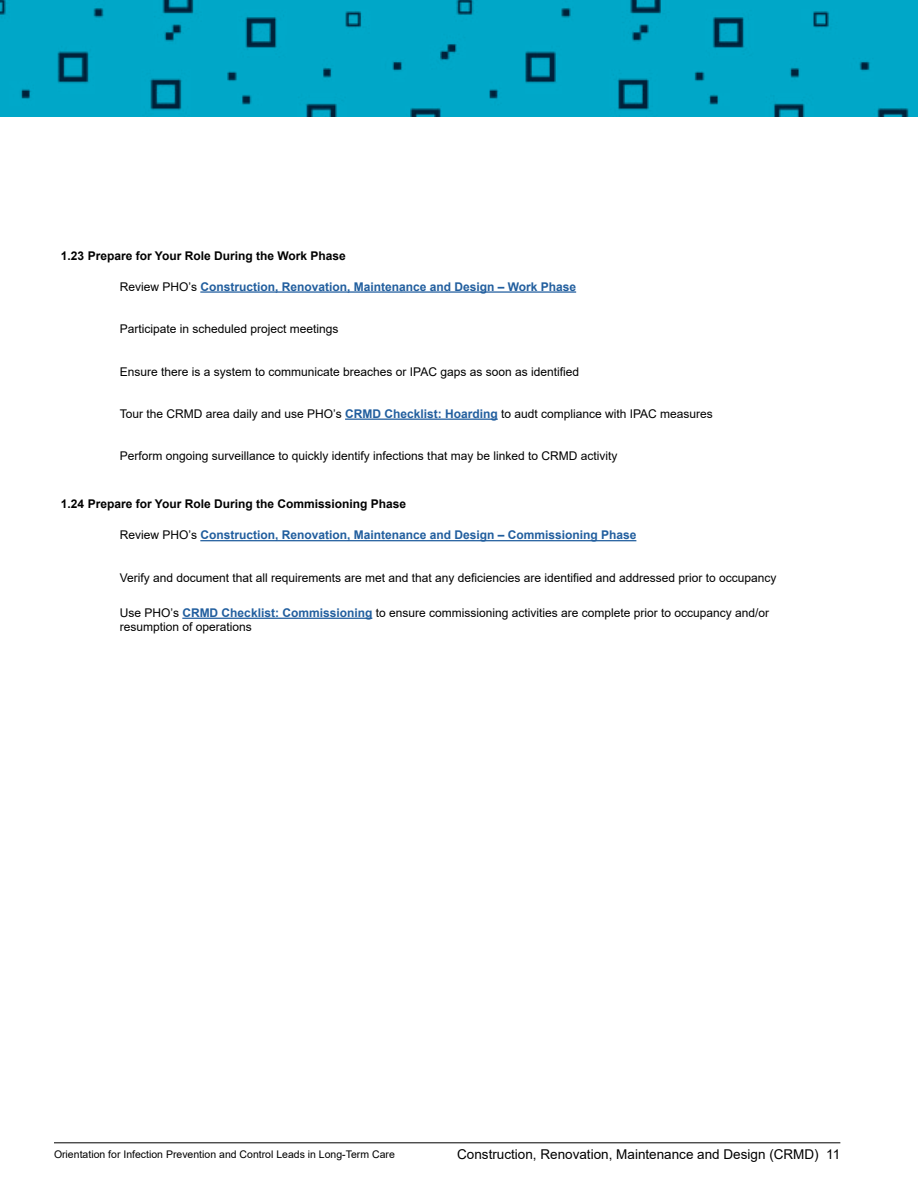
<style>
.page{position:relative;width:918px;height:1188px;background:#fff}
.page>*{position:absolute;margin:0;border:0;box-sizing:border-box;transform-origin:0 0}
.Footer_exclude{font:13.5px "Arial";color:#000}
.body{font:12px/14.4px "Arial";color:#000}
.body-2{font:700 12px "Arial";color:#215e9e}
.Number_list_2{font:700 12px "Arial";color:#000}
.t1{font:10.5px "Arial";color:#000}
.s1{font-weight:400;color:#000}
.s2{font-weight:700;color:#215e9e}
</style>
<div class="page">
<img style="left:0;top:0;width:918px;height:117px">
<hr style="left:54px;top:1143px;width:786px;height:1px;background:#000">
<hr style="left:200px;top:291px;width:376px;height:2px;background:#215e9e">
<hr style="left:345px;top:419px;width:153px;height:1px;background:#215e9e">
<hr style="left:200px;top:540px;width:436px;height:1px;background:#215e9e">
<hr style="left:182px;top:618px;width:190px;height:1px;background:#215e9e">
<h3 class="Number_list_2" style="left:61px;top:247px;width:287px">1.23 Prepare for Your Role During the Work Phase</h3>
<p class="body-2" style="left:120px;top:278px;width:458px"><span class="s1">Review PHO’s</span> Construction, Renovation, Maintenance and Design – Work Phase</p>
<p class="body" style="left:120px;top:322px;width:220px">Participate in scheduled project meetings</p>
<p class="body" style="left:120px;top:364px;width:461px">Ensure there is a system to communicate breaches or IPAC gaps as soon as identified</p>
<p class="body" style="left:120px;top:406px;width:595px">Tour the CRMD area daily and use PHO’s <span class="s2">CRMD Checklist: Hoarding</span> to audt compliance with IPAC measures</p>
<p class="body" style="left:120px;top:449px;width:499px">Perform ongoing surveillance to quickly identify infections that may be linked to CRMD activity</p>
<h3 class="Number_list_2" style="left:61px;top:496px;width:347px">1.24 Prepare for Your Role During the Commissioning Phase</h3>
<p class="body-2" style="left:120px;top:527px;width:518px"><span class="s1">Review PHO’s</span> Construction, Renovation, Maintenance and Design – Commissioning Phase</p>
<p class="body" style="left:120px;top:570px;width:658px">Verify and document that all requirements are met and that any deficiencies are identified and addressed prior to occupancy</p>
<p class="body" style="left:120px;top:605px;width:651px">Use PHO’s <span class="s2">CRMD Checklist: Commissioning</span> to ensure commissioning activities are complete prior to occupancy and/or resumption of operations</p>
<p class="t1" style="left:54px;top:1147px;width:342px">Orientation for Infection Prevention and Control Leads in Long-Term Care</p>
<p class="Footer_exclude" style="left:457px;top:1145px;width:385px">Construction, Renovation, Maintenance and Design (CRMD) 11</p>
</div>
